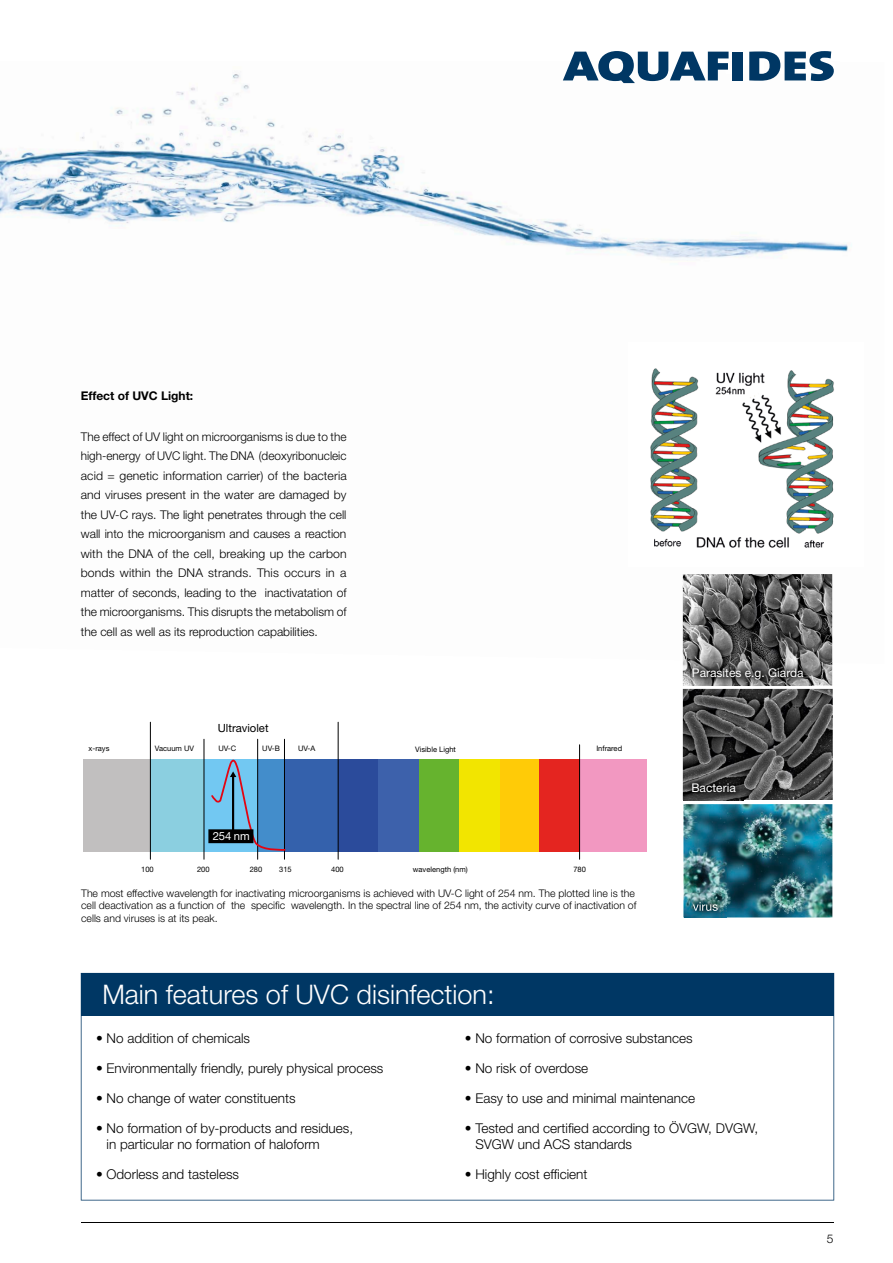
<style>
.page{position:relative;width:893px;height:1263px;background:#fff}
.page>*{position:absolute;margin:0;border:0;box-sizing:border-box;transform-origin:0 0}
.t1{font:300 27px "Helvetica Neue LT Std";color:#fff}
.t2{font:300 13.5px/16.2px "Helvetica Neue LT Std";color:#000}
.t3{font:300 12px/19.5px "Helvetica Neue LT Std";color:#000;text-align:justify}
.t4{font:12px "Helvetica Neue LT Std";color:#fff}
.t5{font:700 12px "Helvetica Neue LT Std";color:#000}
.t6{font:11.25px "Helvetica Neue LT Std";color:#000}
.t7{font:11.25px "Helvetica Neue LT Std";color:#fff}
.t8{font:300 10.5px/12.6px "Helvetica Neue LT Std";color:#000}
.t9{font:7.5px "Helvetica Neue LT Std";color:#000}
.s1{font-weight:700}
</style>
<div class="page">
<hr style="left:81px;top:1222px;width:752px;height:1px;background:#000">
<div style="left:83px;top:759px;width:67px;height:93px;background:#c1bfbf"></div>
<div style="left:338px;top:759px;width:40px;height:93px;background:#2b4b9b"></div>
<div style="left:284px;top:759px;width:54px;height:93px;background:#3461ac"></div>
<div style="left:204px;top:759px;width:54px;height:93px;background:#72c8f2"></div>
<div style="left:150px;top:759px;width:54px;height:93px;background:#8bcfe0"></div>
<div style="left:499px;top:759px;width:40px;height:93px;background:#ffcb07"></div>
<div style="left:459px;top:759px;width:40px;height:93px;background:#f2e500"></div>
<div style="left:419px;top:759px;width:40px;height:93px;background:#66b32e"></div>
<div style="left:378px;top:759px;width:41px;height:93px;background:#3d61ab"></div>
<div style="left:580px;top:759px;width:67px;height:93px;background:#f298c1"></div>
<div style="left:539px;top:759px;width:41px;height:93px;background:#e42520"></div>
<hr style="left:338px;top:722px;width:1px;height:137px;background:#000001">
<hr style="left:204px;top:739px;width:1px;height:120px;background:#000001">
<hr style="left:257px;top:739px;width:1px;height:120px;background:#000001">
<hr style="left:284px;top:739px;width:1px;height:120px;background:#000001">
<hr style="left:579px;top:745px;width:1px;height:114px;background:#000001">
<hr style="left:150px;top:722px;width:1px;height:137px;background:#000001">
<svg style="left:210px;top:756px;width:76px;height:98px"></svg>
<div style="left:209px;top:830px;width:44px;height:12px;background:#000"></div>
<div style="left:208px;top:829px;width:45px;height:14px;border:2px solid #000"></div>
<img style="left:0;top:74px;width:852px;height:590px">
<img style="left:683px;top:574px;width:149px;height:111px">
<img style="left:684px;top:660px;width:128px;height:26px">
<img style="left:683px;top:689px;width:150px;height:111px">
<img style="left:683px;top:774px;width:61px;height:27px">
<img style="left:683px;top:804px;width:149px;height:113px">
<img style="left:685px;top:893px;width:41px;height:25px">
<img style="left:629px;top:343px;width:223px;height:223px">
<svg style="left:81px;top:1015px;width:753px;height:185px"></svg>
<div style="left:81px;top:973px;width:753px;height:42px;background:#003764"></div>
<svg style="left:563px;top:51px;width:273px;height:32px"></svg>
<p class="t5" style="left:81px;top:388px;width:114px">Effect of UVC Light:</p>
<p class="t3" style="left:81px;top:427px;width:267px">The effect of UV light on microorganisms is due to the high-energy of UVC light. The DNA (deoxyribonucleic acid = genetic information carrier) of the bacteria and viruses present in the water are damaged by the UV-C rays. The light penetrates through the cell wall into the microorganism and causes a reaction with the DNA of the cell, breaking up the carbon bonds within the DNA strands. This occurs in a matter of seconds, leading to the inactivatation of the microorganisms. This disrupts the metabolism of the cell as well as its reproduction capabilities.</p>
<p class="t6" style="left:218px;top:721px;width:52px">Ultraviolet</p>
<p class="t9" style="left:89px;top:743px;width:22px">x-rays</p>
<p class="t9" style="left:155px;top:744px;width:41px">Vacuum UV</p>
<p class="t9" style="left:218px;top:744px;width:19px">UV-C</p>
<p class="t9" style="left:262px;top:744px;width:19px">UV-B</p>
<p class="t9" style="left:298px;top:744px;width:19px">UV-A</p>
<p class="t9" style="left:415px;top:745px;width:42px">Visible Light</p>
<p class="t9" style="left:596px;top:744px;width:27px">Infrared</p>
<p class="t7" style="left:213px;top:829px;width:39px">254 nm</p>
<p class="t9" style="left:141px;top:864px;width:14px">100</p>
<p class="t9" style="left:197px;top:864px;width:14px">200</p>
<p class="t9" style="left:250px;top:864px;width:14px">280</p>
<p class="t9" style="left:279px;top:864px;width:14px">315</p>
<p class="t9" style="left:331px;top:864px;width:14px">400</p>
<p class="t9" style="left:413px;top:864px;width:56px">wavelength (nm)</p>
<p class="t9" style="left:573px;top:864px;width:14px">780</p>
<p class="t8" style="left:81px;top:887px;width:557px">The most effective wavelength for inactivating microorganisms is achieved with UV-C light of 254 nm. The plotted line is the cell deactivation as a function of the specific wavelength. In the spectral line of 254 nm, the activity curve of inactivation of cells and viruses is at its peak.</p>
<p class="t4" style="left:692px;top:666px;width:113px">Parasites e.g. Giarda</p>
<p class="t4" style="left:691px;top:781px;width:46px">Bacteria</p>
<p class="t4" style="left:693px;top:899px;width:27px">virus</p>
<h1 class="t1" style="left:102px;top:977px;width:394px">Main features of UVC disinfection:</h1>
<p class="t2" style="left:96px;top:1029px;width:156px"><span class="s1">•</span> No addition of chemicals</p>
<p class="t2" style="left:96px;top:1059px;width:289px"><span class="s1">•</span> Environmentally friendly, purely physical process</p>
<p class="t2" style="left:96px;top:1089px;width:201px"><span class="s1">•</span> No change of water constituents</p>
<p class="t2" style="left:107px;top:1119px;width:248px;text-indent:-11px"><span class="s1">•</span> No formation of by-products and residues, in particular no formation of haloform</p>
<p class="t2" style="left:96px;top:1166px;width:145px"><span class="s1">•</span> Odorless and tasteless</p>
<p class="t2" style="left:465px;top:1029px;width:229px"><span class="s1">•</span> No formation of corrosive substances</p>
<p class="t2" style="left:465px;top:1059px;width:125px"><span class="s1">•</span> No risk of overdose</p>
<p class="t2" style="left:465px;top:1089px;width:232px"><span class="s1">•</span> Easy to use and minimal maintenance</p>
<p class="t2" style="left:475px;top:1119px;width:284px;text-indent:-11px"><span class="s1">•</span> Tested and certified according to ÖVGW, DVGW,<br>SVGW und ACS standards</p>
<p class="t2" style="left:465px;top:1166px;width:124px"><span class="s1">•</span> Highly cost efficient</p>
<p class="t3" style="left:827px;top:1229px;width:8px">5</p>
</div>
